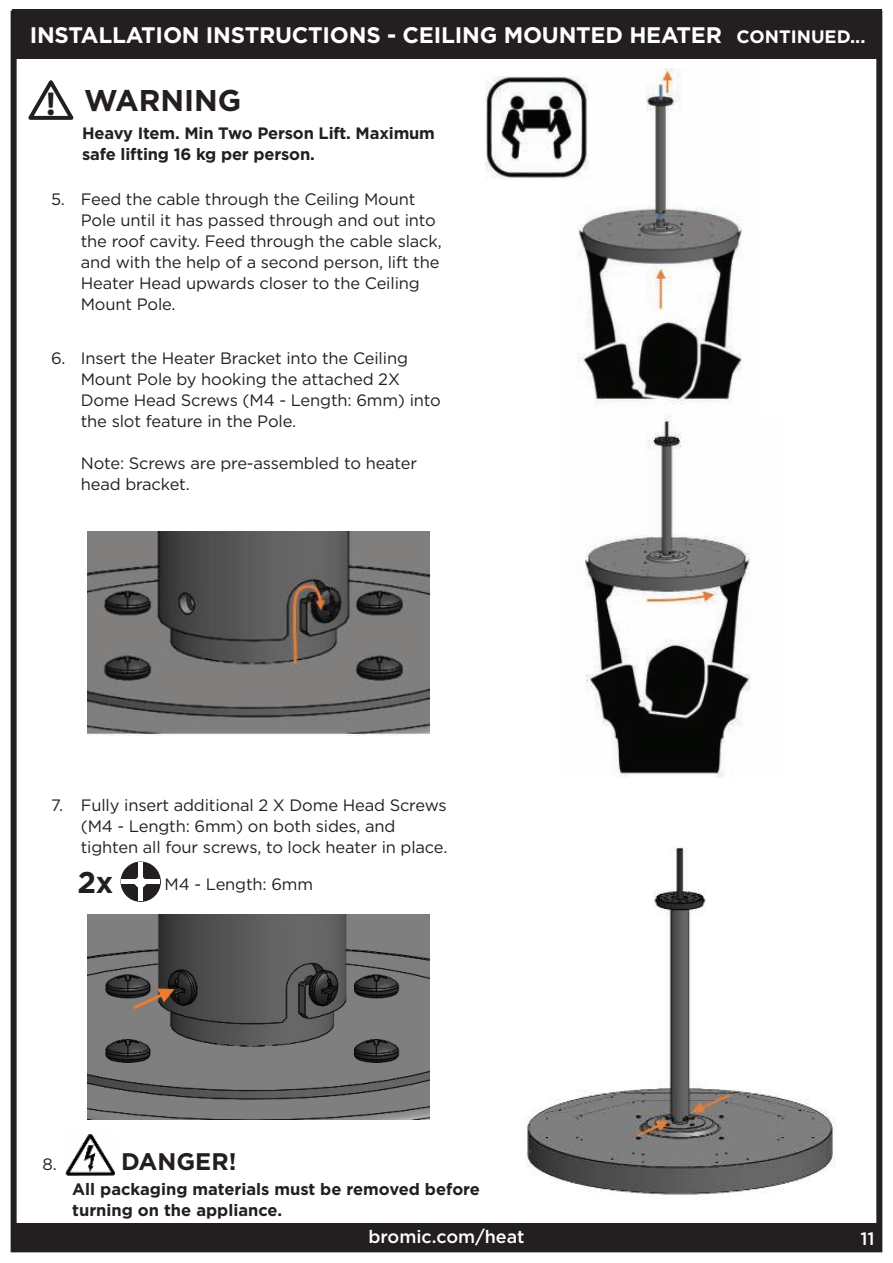
<style>
.page{position:relative;width:893px;height:1263px;background:#fff}
.page>*{position:absolute;margin:0;border:0;box-sizing:border-box;transform-origin:0 0}
.t1{font:700 30px "Gotham";color:#231f20}
.t2{font:700 24px "Gotham";color:#231f20}
.t3{font:700 22.5px "Gotham";letter-spacing:-.01em;color:#fff}
.t4{font:500 18px "Gotham";color:#fff}
.t5{font:16.5px/21px "Gotham";letter-spacing:-.01em;color:#231f20}
.t6{font:700 16.5px/21px "Gotham";letter-spacing:-.01em;color:#231f20}
.s1{font-size:18px}
.s2{font-family:"Myriad";font-size:33.15px}
</style>
<div class="page">
<div style="left:11px;top:1223px;width:870px;height:29px;background:#231f20"></div>
<div style="left:12px;top:9px;width:870px;height:50px;background:#231f20"></div>
<div style="left:11px;top:11px;width:871px;height:1241px;border:6px solid #231f20"></div>
<img style="left:87px;top:531px;width:342px;height:204px">
<div style="left:121px;top:861px;width:40px;height:41px;background:#231f20;border-radius:50%"></div>
<hr style="left:122px;top:880px;width:38px;height:4px;background:#fff">
<div style="left:138px;top:862px;width:5px;height:38px;background:#fff"></div>
<svg style="left:133px;top:877px;width:15px;height:11px"></svg>
<img style="left:525px;top:846px;width:310px;height:349px">
<img style="left:87px;top:914px;width:342px;height:205px">
<svg style="left:28px;top:80px;width:46px;height:40px"></svg>
<img style="left:562px;top:68px;width:180px;height:337px">
<img style="left:486px;top:77px;width:104px;height:102px">
<img style="left:585px;top:415px;width:166px;height:363px">
<img style="left:65px;top:1134px;width:50px;height:42px">
<h3 class="t3" style="left:30px;top:25px;width:837px">INSTALLATION INSTRUCTIONS - CEILING MOUNTED HEATER <span class="s1">CONTINUED...</span></h3>
<h1 class="t1" style="left:46px;top:87px;width:197px"><span class="s2">!</span> WARNING</h1>
<p class="t6" style="left:82px;top:123px;width:354px">Heavy Item. Min Two Person Lift. Maximum safe lifting 16 kg per person.</p>
<p class="t5" style="left:81px;top:189px;width:363px;text-indent:-30px">5. Feed the cable through the Ceiling Mount Pole until it has passed through and out into the roof cavity. Feed through the cable slack, and with the help of a second person, lift the Heater Head upwards closer to the Ceiling Mount Pole.</p>
<p class="t5" style="left:81px;top:349px;width:361px;text-indent:-30px">6. Insert the Heater Bracket into the Ceiling Mount Pole by hooking the attached 2X Dome Head Screws (M4 - Length: 6mm) into the slot feature in the Pole.</p>
<p class="t5" style="left:81px;top:454px;width:338px">Note: Screws are pre-assembled to heater head bracket.</p>
<p class="t5" style="left:81px;top:795px;width:368px;text-indent:-30px">7. Fully insert additional 2 X Dome Head Screws (M4 - Length: 6mm) on both sides, and tighten all four screws, to lock heater in place.</p>
<h1 class="t1" style="left:78px;top:869px;width:37px">2x</h1>
<p class="t5" style="left:165px;top:874px;width:150px">M4 - Length: 6mm</p>
<p class="t5" style="left:43px;top:1154px;width:16px">8.</p>
<h2 class="t2" style="left:121px;top:1150px;width:117px">DANGER!</h2>
<p class="t6" style="left:72px;top:1179px;width:409px">All packaging materials must be removed before turning on the appliance.</p>
<p class="t4" style="left:368px;top:1229px;width:158px">bromic.com/heat</p>
<p class="t4" style="left:860px;top:1231px;width:16px">11</p>
</div>
